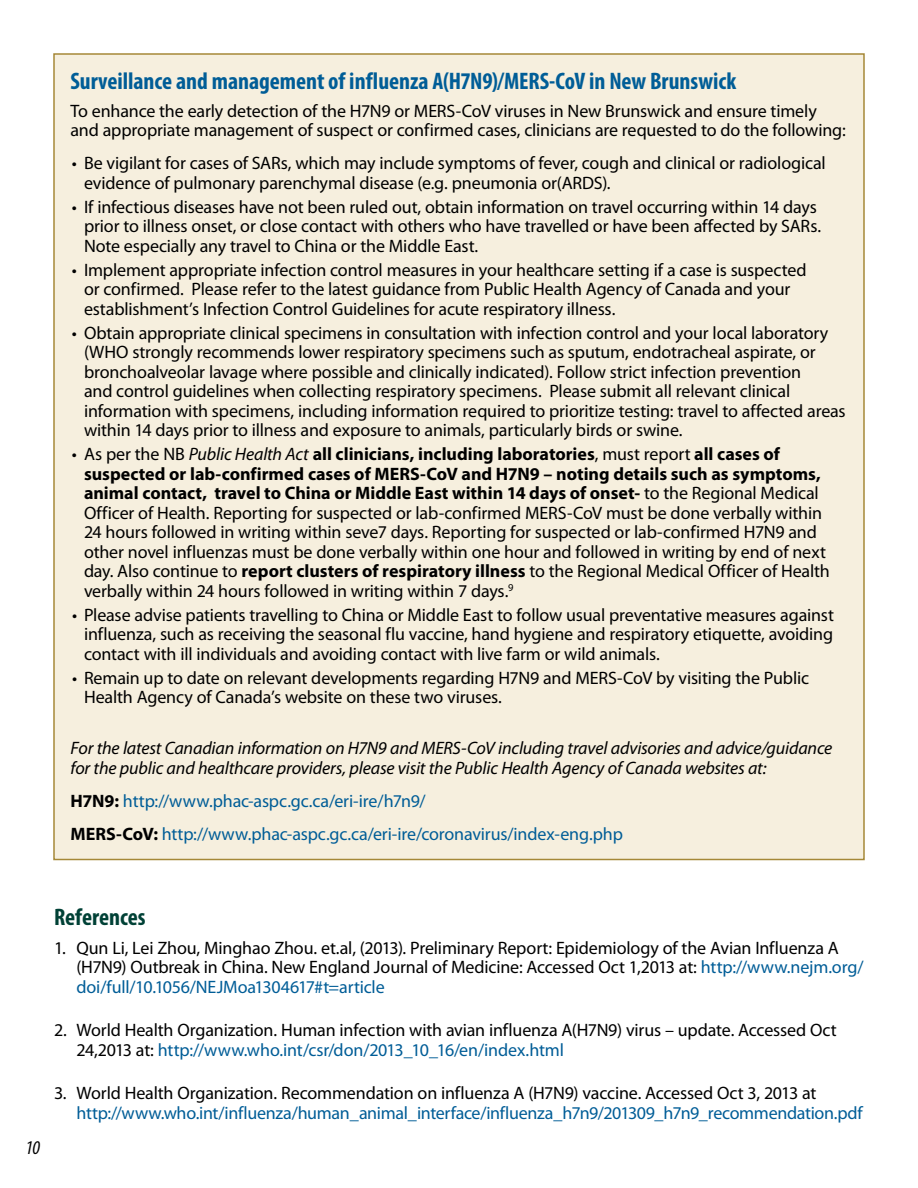
<style>
.page{position:relative;width:918px;height:1188px;background:#fff}
.page>*{position:absolute;margin:0;border:0;box-sizing:border-box;transform-origin:0 0}
.t1{font:700 condensed 24px "Myriad Pro";color:#005d97}
.t2{font:700 condensed 24px "Myriad Pro";color:#004136}
.t3{font:italic condensed 19.5px "Myriad Pro";color:#000}
.t4{font:18px/19.5px "Myriad Pro";letter-spacing:-.01em;color:#000}
.t5{font:18px/33px "Myriad Pro";letter-spacing:-.015em;color:#005d97}
.t6{font:italic 18px/19.5px "Myriad Pro";letter-spacing:-.01em;color:#000}
.s1{font-style:italic}
.s2{font-weight:700}
.s3{font-weight:700;color:#000}
.s4{color:#005d97}
</style>
<div class="page">
<div style="left:53px;top:53px;width:812px;height:807px;background:#f6efde;border:2px solid #a58837"></div>
<h1 class="t1" style="left:70px;top:66px;width:667px">Surveillance and management of influenza A(H7N9)/MERS-CoV in New Brunswick</h1>
<p class="t4" style="left:70px;top:102px;width:777px">To enhance the early detection of the H7N9 or MERS-CoV viruses in New Brunswick and ensure timely and appropriate management of suspect or confirmed cases, clinicians are requested to do the following:</p>
<p class="t4" style="left:84px;top:154px;width:743px;text-indent:-12px">• Be vigilant for cases of SARs, which may include symptoms of fever, cough and clinical or radiological evidence of pulmonary parenchymal disease (e.g. pneumonia or(ARDS).</p>
<p class="t4" style="left:84px;top:198px;width:739px;text-indent:-12px">• If infectious diseases have not been ruled out, obtain information on travel occurring within 14 days prior to illness onset, or close contact with others who have travelled or have been affected by SARs.<br>Note especially any travel to China or the Middle East.</p>
<p class="t4" style="left:84px;top:261px;width:724px;text-indent:-12px">• Implement appropriate infection control measures in your healthcare setting if a case is suspected or confirmed. Please refer to the latest guidance from Public Health Agency of Canada and your establishment’s Infection Control Guidelines for acute respiratory illness.</p>
<p class="t4" style="left:84px;top:324px;width:763px;text-indent:-12px">• Obtain appropriate clinical specimens in consultation with infection control and your local laboratory (WHO strongly recommends lower respiratory specimens such as sputum, endotracheal aspirate, or bronchoalveolar lavage where possible and clinically indicated). Follow strict infection prevention<br>and control guidelines when collecting respiratory specimens. Please submit all relevant clinical information with specimens, including information required to prioritize testing: travel to affected areas within 14 days prior to illness and exposure to animals, particularly birds or swine.</p>
<p class="t4" style="left:84px;top:445px;width:747px;text-indent:-12px">• As per the NB <span class="s1">Public Health Act</span> <span class="s2">all clinicians, including laboratories</span>, must report <span class="s2">all cases of suspected or lab-confirmed cases of MERS-CoV and H7N9 – noting details such as symptoms, animal contact, travel to China or Middle East within 14 days of onset-</span> to the Regional Medical Officer of Health. Reporting for suspected or lab-confirmed MERS-CoV must be done verbally within 24 hours followed in writing within seve7 days. Reporting for suspected or lab-confirmed H7N9 and other novel influenzas must be done verbally within one hour and followed in writing by end of next day. Also continue to <span class="s2">report clusters of respiratory illness</span> to the Regional Medical Officer of Health verbally within 24 hours followed in writing within 7 days.<sup>9</sup></p>
<p class="t4" style="left:84px;top:606px;width:751px;text-align:justify;text-indent:-12px">• Please advise patients travelling to China or Middle East to follow usual preventative measures against influenza, such as receiving the seasonal flu vaccine, hand hygiene and respiratory etiquette, avoiding contact with ill individuals and avoiding contact with live farm or wild animals.</p>
<p class="t4" style="left:84px;top:669px;width:727px;text-indent:-12px">• Remain up to date on relevant developments regarding H7N9 and MERS-CoV by visiting the Public<br>Health Agency of Canada’s website on these two viruses.</p>
<p class="t6" style="left:71px;top:738px;width:763px">For the latest Canadian information on H7N9 and MERS-CoV including travel advisories and advice/guidance for the public and healthcare providers, please visit the Public Health Agency of Canada websites at:</p>
<p class="t5" style="left:71px;top:785px;width:554px"><span class="s3">H7N9:</span> http://www.phac-aspc.gc.ca/eri-ire/h7n9/<br><span class="s3">MERS-CoV:</span> http://www.phac-aspc.gc.ca/eri-ire/coronavirus/index-eng.php</p>
<p class="t3" style="left:26px;top:1136px;width:16px">10</p>
<h1 class="t2" style="left:54px;top:903px;width:93px">References</h1>
<p class="t4" style="left:76px;top:939px;width:789px;text-indent:-22px">1. Qun Li, Lei Zhou, Minghao Zhou. et.al, (2013). Preliminary Report: Epidemiology of the Avian Influenza A (H7N9) Outbreak in China. New England Journal of Medicine: Accessed Oct 1,2013 at: <span class="s4">http://www.nejm.org/ doi/full/10.1056/NEJMoa1304617#t=article</span></p>
<p class="t4" style="left:76px;top:1021px;width:762px;text-indent:-22px">2. World Health Organization. Human infection with avian influenza A(H7N9) virus – update. Accessed Oct<br>24,2013 at: <span class="s4">http://www.who.int/csr/don/2013_10_16/en/index.html</span></p>
<p class="t4" style="left:54px;top:1084px;width:764px">3. World Health Organization. Recommendation on influenza A (H7N9) vaccine. Accessed Oct 3, 2013 at</p>
<p class="t5" style="left:76px;top:1097px;width:788px">http://www.who.int/influenza/human_animal_interface/influenza_h7n9/201309_h7n9_recommendation.pdf</p>
</div>
